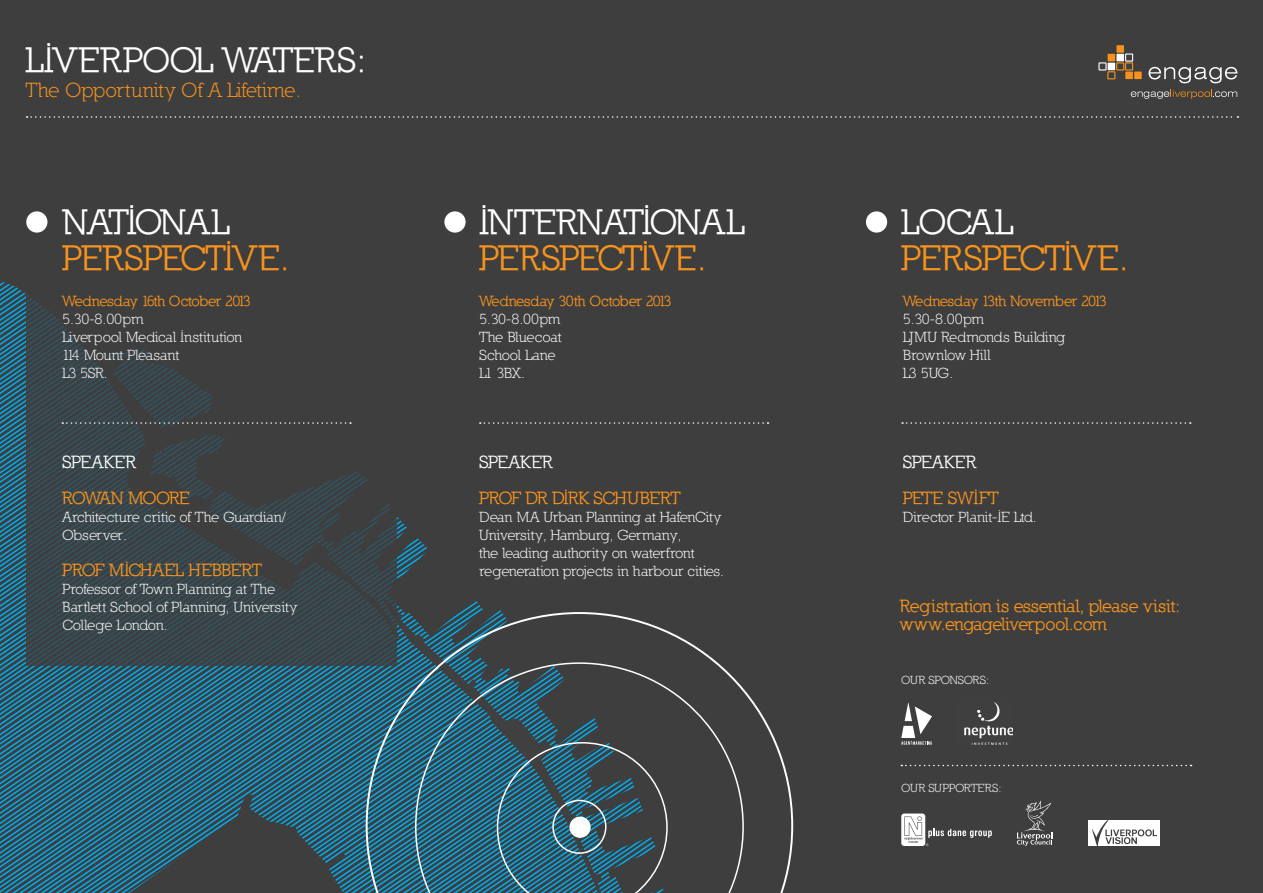
<style>
.page{position:relative;width:1263px;height:893px;background:#3e3e3f}
.page>*{position:absolute;margin:0;border:0;box-sizing:border-box;transform-origin:0 0}
.Headers{font:700 36px/36px "Nilland";letter-spacing:-.03em;color:#f7931d}
.Headers-2{font:700 36px/36px "Nilland";letter-spacing:-.025em;color:#fff}
.Headers-3{font:700 36px "Nilland";color:#fff}
.Copy{font:21px "Nilland";color:#f7931d}
.Sub_Headers{font:700 18px "Nilland";letter-spacing:-.03em;color:#f7931d}
.Sub_Headers_copy_2{font:700 18px "Nilland";color:#f7931d}
.Sub_Headers_copy_2-2{font:700 18px "Nilland";letter-spacing:-.03em;color:#f7931d}
.Sub_Headers-2{font:700 18px "Nilland";color:#fff}
.Sub_Headers-3{font:700 18px "Nilland";letter-spacing:-.05em;color:#f7931d}
.Copy-2{font:15px/18px "Nilland";letter-spacing:-.025em;color:#fff}
.Copy-3{font:700 15px "Nilland";letter-spacing:-.035em;color:#f7931d}
.Copy-4{font:15px "Nilland";color:#fff}
.Copy-5{font:12px "Nilland";color:#fff}
.Copy-6{font:12px "Nilland";letter-spacing:-.025em;color:#fff}
.s1{color:#fff}
.s2{color:#f7931d}
</style>
<div class="page">
<svg style="left:0;top:281px;width:480px;height:612px"></svg>
<svg style="left:396px;top:594px;width:105px;height:18px"></svg>
<svg style="left:26px;top:212px;width:370px;height:454px"></svg>
<svg style="left:62px;top:422px;width:289px;height:2px"></svg>
<svg style="left:27px;top:116px;width:1211px;height:2px"></svg>
<div style="left:866px;top:211px;width:21px;height:22px;background:#fff;border-radius:50%"></div>
<div style="left:444px;top:211px;width:22px;height:22px;background:#fff;border-radius:50%"></div>
<div style="left:26px;top:211px;width:21px;height:22px;background:#fff;border-radius:50%"></div>
<svg style="left:480px;top:422px;width:288px;height:2px"></svg>
<svg style="left:902px;top:422px;width:289px;height:2px"></svg>
<div style="left:1125px;top:53px;width:8px;height:9px;border:1px solid #fff"></div>
<div style="left:1125px;top:62px;width:8px;height:9px;border:1px solid #f7931d"></div>
<div style="left:1125px;top:72px;width:8px;height:7px;background:#f7931d"></div>
<div style="left:1116px;top:54px;width:8px;height:7px;background:#fff"></div>
<div style="left:1116px;top:45px;width:8px;height:8px;background:#f7931d"></div>
<div style="left:1116px;top:62px;width:8px;height:9px;border:1px solid #f7931d"></div>
<div style="left:1108px;top:54px;width:7px;height:7px;background:#f7931d"></div>
<div style="left:1108px;top:63px;width:7px;height:7px;background:#fff"></div>
<div style="left:1107px;top:71px;width:8px;height:8px;border:1px solid #f7931d"></div>
<div style="left:1098px;top:62px;width:8px;height:9px;border:1px solid #fff"></div>
<div style="left:1134px;top:72px;width:8px;height:7px;background:#f7931d"></div>
<svg style="left:1148px;top:67px;width:89px;height:16px"></svg>
<svg style="left:1131px;top:90px;width:106px;height:9px"></svg>
<svg style="left:366px;top:612px;width:427px;height:281px"></svg>
<img style="left:964px;top:702px;width:49px;height:43px">
<svg style="left:901px;top:703px;width:31px;height:42px"></svg>
<div style="left:1088px;top:820px;width:72px;height:26px;background:#fff"></div>
<svg style="left:1092px;top:820px;width:65px;height:26px"></svg>
<svg style="left:1017px;top:800px;width:35px;height:46px"></svg>
<div style="left:901px;top:813px;width:24px;height:33px;background:#fff;border-radius:3px"></div>
<svg style="left:904px;top:816px;width:88px;height:30px"></svg>
<svg style="left:901px;top:765px;width:290px;height:1px"></svg>
<p class="Headers-3" style="left:26px;top:39px;width:342px">LIVERPOOL WATERS:</p>
<p class="Copy" style="left:26px;top:77px;width:277px">The Opportunity Of A Lifetime.</p>
<p class="Headers" style="left:62px;top:204px;width:228px"><span class="s1">NATIONAL<br></span>PERSPECTIVE.</p>
<p class="Copy-3" style="left:62px;top:292px;width:190px">Wednesday 16th October 2013</p>
<p class="Copy-2" style="left:62px;top:310px;width:83px">5.30-8.00pm</p>
<p class="Copy-4" style="left:62px;top:328px;width:181px">Liverpool Medical Institution</p>
<p class="Copy-2" style="left:62px;top:346px;width:119px">114 Mount Pleasant</p>
<p class="Copy-2" style="left:62px;top:364px;width:47px">L3 5SR.</p>
<p class="Headers-2" style="left:479px;top:204px;width:267px">INTERNATIONAL<br><span class="s2">PERSPECTIVE.</span></p>
<p class="Copy-3" style="left:479px;top:292px;width:194px">Wednesday 30th October 2013</p>
<p class="Copy-2" style="left:479px;top:310px;width:83px">5.30-8.00pm</p>
<p class="Copy-4" style="left:479px;top:328px;width:84px">The Bluecoat</p>
<p class="Copy-2" style="left:479px;top:346px;width:78px">School Lane</p>
<p class="Copy-2" style="left:479px;top:364px;width:47px">L1 3BX.</p>
<p class="Headers" style="left:901px;top:204px;width:228px"><span class="s1">LOCAL<br></span>PERSPECTIVE.</p>
<p class="Copy-3" style="left:903px;top:292px;width:206px">Wednesday 13th November 2013</p>
<p class="Copy-2" style="left:903px;top:310px;width:83px">5.30-8.00pm</p>
<p class="Copy-2" style="left:903px;top:328px;width:164px">LJMU Redmonds Building</p>
<p class="Copy-2" style="left:903px;top:346px;width:90px">Brownlow Hill</p>
<p class="Copy-2" style="left:903px;top:364px;width:52px">L3 5UG.</p>
<p class="Sub_Headers-2" style="left:62px;top:451px;width:75px">SPEAKER</p>
<p class="Sub_Headers-2" style="left:479px;top:451px;width:75px">SPEAKER</p>
<p class="Sub_Headers-2" style="left:903px;top:451px;width:75px">SPEAKER</p>
<p class="Sub_Headers-3" style="left:62px;top:487px;width:129px">ROWAN MOORE</p>
<p class="Copy-2" style="left:62px;top:508px;width:225px">Architecture critic of The Guardian/<br>Observer.</p>
<p class="Sub_Headers" style="left:62px;top:559px;width:201px">PROF MICHAEL HEBBERT</p>
<p class="Copy-2" style="left:62px;top:580px;width:237px">Professor of Town Planning at The<br>Bartlett School of Planning, University<br>College London.</p>
<p class="Sub_Headers" style="left:479px;top:487px;width:203px">PROF DR DIRK SCHUBERT</p>
<p class="Copy-2" style="left:479px;top:508px;width:246px">Dean MA Urban Planning at HafenCity University, Hamburg, Germany,<br>the leading authority on waterfront regeneration projects in harbour cities.</p>
<p class="Sub_Headers" style="left:903px;top:487px;width:98px">PETE SWIFT</p>
<p class="Copy-2" style="left:903px;top:508px;width:136px">Director Planit-IE Ltd.</p>
<p class="Sub_Headers_copy_2" style="left:900px;top:595px;width:282px">Registration is essential, please visit:</p>
<p class="Sub_Headers_copy_2-2" style="left:900px;top:613px;width:209px">www.engageliverpool.com</p>
<p class="Copy-6" style="left:901px;top:673px;width:90px">OUR SPONSORS:</p>
<p class="Copy-5" style="left:901px;top:781px;width:102px">OUR SUPPORTERS:</p>
</div>
